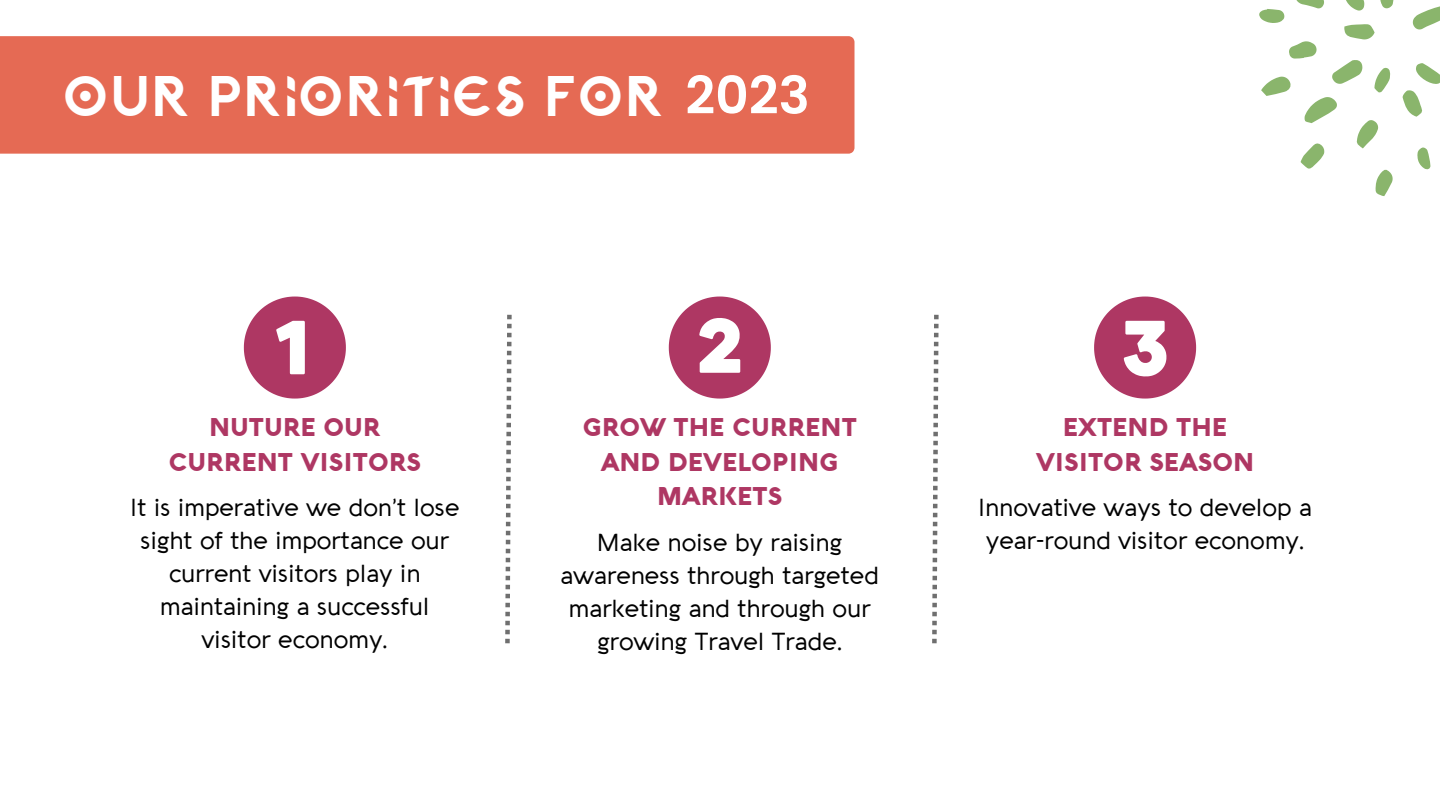
<style>
.page{position:relative;width:1440px;height:810px;background:#fff}
.page>*{position:absolute;margin:0;border:0;box-sizing:border-box;transform-origin:0 0}
.t1{font:600 52px "Poppins";color:#fff}
.t2{font:50px "EXTRAORDINARYSTORY";color:#fff}
.t3{font:900 25px/34.5px "Aquawax";color:#ae3763;text-align:center}
.t4{font:24px/33px "Aquawax";color:#000;text-align:center}
</style>
<div class="page">
<div style="left:0;top:36px;width:855px;height:118px;background:#e56a54"></div>
<svg style="left:244px;top:297px;width:102px;height:102px"></svg>
<svg style="left:669px;top:297px;width:102px;height:102px"></svg>
<svg style="left:1094px;top:297px;width:102px;height:102px"></svg>
<svg style="left:505px;top:315px;width:7px;height:328px"></svg>
<svg style="left:932px;top:315px;width:7px;height:328px"></svg>
<svg style="left:1259px;top:0;width:181px;height:196px"></svg>
<p class="t2" style="left:65px;top:71px;width:605px">OUR PRIORITIES FOR</p>
<p class="t1" style="left:685px;top:59px;width:126px">2023</p>
<p class="t3" style="left:209px;top:412px;width:173px">NUTURE OUR</p>
<p class="t3" style="left:169px;top:446px;width:254px">CURRENT VISITORS</p>
<p class="t4" style="left:130px;top:493px;width:331px">It is imperative we don’t lose sight of the importance our current visitors play in maintaining a successful</p>
<p class="t4" style="left:202px;top:625px;width:187px">visitor economy.</p>
<p class="t3" style="left:583px;top:412px;width:276px">GROW THE CURRENT<br>AND DEVELOPING<br>MARKETS</p>
<p class="t3" style="left:1063px;top:412px;width:166px">EXTEND THE</p>
<p class="t3" style="left:1036px;top:446px;width:220px">VISITOR SEASON</p>
<p class="t4" style="left:978px;top:493px;width:335px">Innovative ways to develop a year-round visitor economy.</p>
<p class="t4" style="left:561px;top:527px;width:320px">Make noise by raising awareness through targeted marketing and through our growing Travel Trade.</p>
</div>
